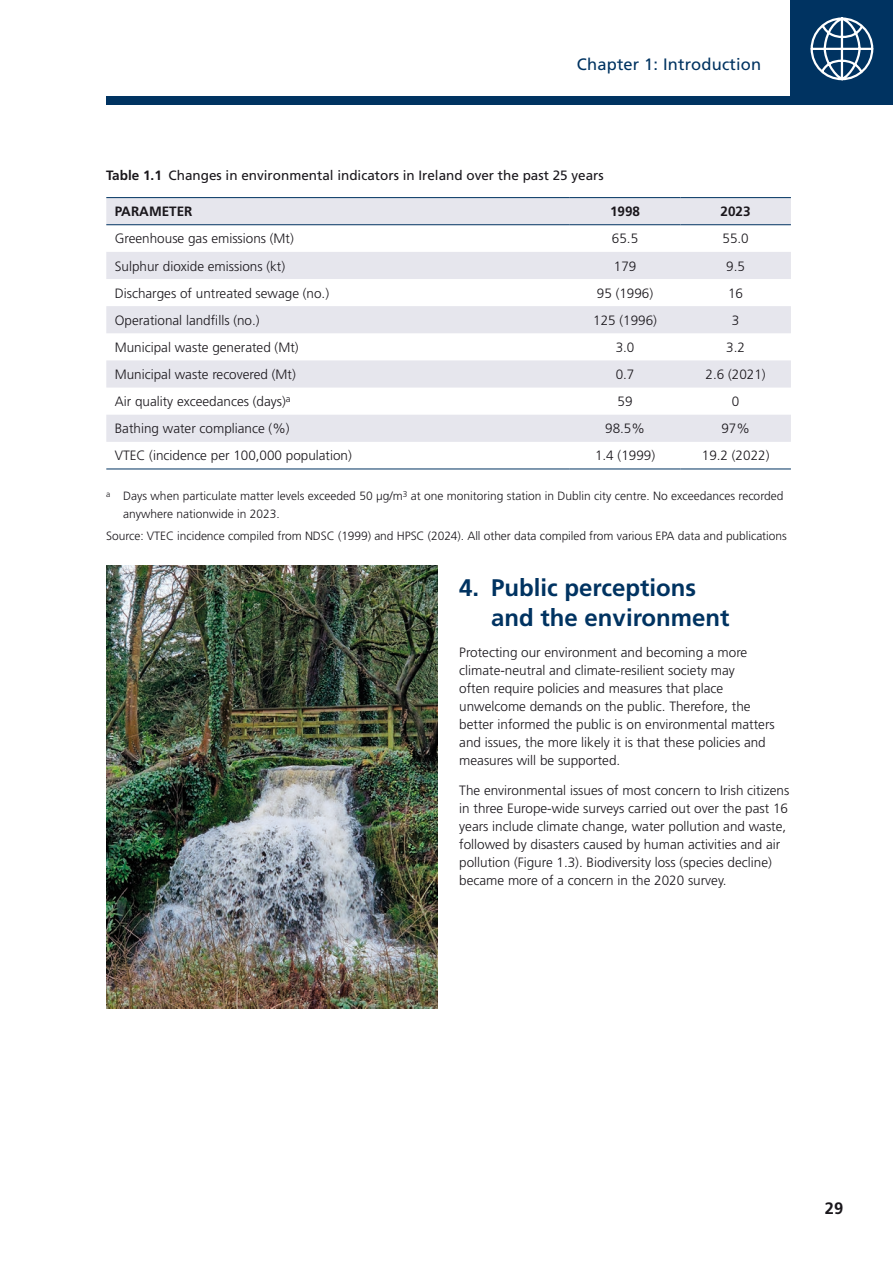
<style>
.page{position:relative;width:893px;height:1263px;background:#fff}
.page>*{position:absolute;margin:0;border:0;box-sizing:border-box;transform-origin:0 0}
.t1{font:700 24px/30px "Frutiger LT Std";color:#003361}
.t2{font:16.5px "Frutiger LT Std";letter-spacing:.01em;color:#003361}
.t3{font:700 16.5px "Frutiger LT Std";color:#1a171c}
.Body_0-0__3{font:300 13.5px/18px "Frutiger LT Std";color:#1a171c}
.Figure_Title{font:13.5px "Frutiger LT Std";color:#1a171c}
.Body_0-0__3-2{font:700 13.5px "Frutiger LT Std";color:#1a171c}
.Source__1{font:300 12px/18px "Frutiger LT Std";color:#1a171c}
.Source__6{font:300 12px "Frutiger LT Std";letter-spacing:-.005em;color:#1a171c}
.s1{font-weight:700}
</style>
<div class="page">
<div style="left:106px;top:96px;width:787px;height:9px;background:#003361"></div>
<div style="left:791px;top:0;width:102px;height:98px;background:#003361"></div>
<svg style="left:810px;top:17px;width:64px;height:64px"></svg>
<svg style="left:106px;top:198px;width:685px;height:244px;fill:#e6e6ed"></svg>
<hr style="left:106px;top:197px;width:464px;height:1px;background:#003361">
<hr style="left:570px;top:197px;width:110px;height:1px;background:#003361">
<hr style="left:680px;top:197px;width:111px;height:1px;background:#003361">
<hr style="left:106px;top:224px;width:464px;height:1px;background:#003361">
<hr style="left:570px;top:224px;width:110px;height:1px;background:#003361">
<hr style="left:680px;top:224px;width:111px;height:1px;background:#003361">
<hr style="left:106px;top:469px;width:464px;height:1px;background:#003361">
<hr style="left:570px;top:469px;width:110px;height:1px;background:#003361">
<hr style="left:680px;top:469px;width:111px;height:1px;background:#003361">
<img style="left:106px;top:566px;width:332px;height:442px">
<p class="t2" style="left:577px;top:54px;width:186px">Chapter 1: Introduction</p>
<p class="Figure_Title" style="left:106px;top:168px;width:499px"><span class="s1">Table 1.1</span> Changes in environmental indicators in Ireland over the past 25 years</p>
<p class="Body_0-0__3-2" style="left:115px;top:204px;width:79px">PARAMETER</p>
<p class="Body_0-0__3-2" style="left:610px;top:204px;width:32px">1998</p>
<p class="Body_0-0__3-2" style="left:721px;top:204px;width:32px">2023</p>
<p class="Body_0-0__3" style="left:115px;top:230px;width:181px">Greenhouse gas emissions (Mt)</p>
<p class="Body_0-0__3" style="left:612px;top:230px;width:28px">65.5</p>
<p class="Body_0-0__3" style="left:722px;top:230px;width:28px">55.0</p>
<p class="Body_0-0__3" style="left:115px;top:257px;width:172px">Sulphur dioxide emissions (kt)</p>
<p class="Body_0-0__3" style="left:614px;top:257px;width:24px">179</p>
<p class="Body_0-0__3" style="left:726px;top:257px;width:20px">9.5</p>
<p class="Body_0-0__3" style="left:115px;top:284px;width:216px">Discharges of untreated sewage (no.)</p>
<p class="Body_0-0__3" style="left:597px;top:284px;width:58px">95 (1996)</p>
<p class="Body_0-0__3" style="left:728px;top:284px;width:17px">16</p>
<p class="Body_0-0__3" style="left:115px;top:311px;width:146px">Operational landfills (no.)</p>
<p class="Body_0-0__3" style="left:593px;top:311px;width:65px">125 (1996)</p>
<p class="Body_0-0__3" style="left:732px;top:311px;width:9px">3</p>
<p class="Body_0-0__3" style="left:115px;top:338px;width:185px">Municipal waste generated (Mt)</p>
<p class="Body_0-0__3" style="left:616px;top:338px;width:20px">3.0</p>
<p class="Body_0-0__3" style="left:726px;top:338px;width:20px">3.2</p>
<p class="Body_0-0__3" style="left:115px;top:366px;width:183px">Municipal waste recovered (Mt)</p>
<p class="Body_0-0__3" style="left:616px;top:366px;width:20px">0.7</p>
<p class="Body_0-0__3" style="left:706px;top:366px;width:62px">2.6 (2021)</p>
<p class="Body_0-0__3" style="left:115px;top:393px;width:177px">Air quality exceedances (days)<sup>a</sup></p>
<p class="Body_0-0__3" style="left:618px;top:393px;width:17px">59</p>
<p class="Body_0-0__3" style="left:732px;top:393px;width:9px">0</p>
<p class="Body_0-0__3" style="left:115px;top:420px;width:176px">Bathing water compliance (%)</p>
<p class="Body_0-0__3" style="left:605px;top:420px;width:41px">98.5%</p>
<p class="Body_0-0__3" style="left:721px;top:420px;width:30px">97%</p>
<p class="Body_0-0__3" style="left:115px;top:447px;width:239px">VTEC (incidence per 100,000 population)</p>
<p class="Body_0-0__3" style="left:595px;top:447px;width:62px">1.4 (1999)</p>
<p class="Body_0-0__3" style="left:702px;top:447px;width:69px">19.2 (2022)</p>
<p class="Source__1" style="left:123px;top:487px;width:662px;text-indent:-17px"><sup>a</sup> Days when particulate matter levels exceeded 50 μg/m<sup>3</sup> at one monitoring station in Dublin city centre. No exceedances recorded anywhere nationwide in 2023.</p>
<p class="Source__6" style="left:106px;top:529px;width:682px">Source: VTEC incidence compiled from NDSC (1999) and HPSC (2024). All other data compiled from various EPA data and publications</p>
<h1 class="t1" style="left:491px;top:573px;width:240px;text-indent:-32px">4. Public perceptions and the environment</h1>
<p class="Body_0-0__3" style="left:459px;top:643px;width:317px">Protecting our environment and becoming a more climate-neutral and climate-resilient society may<br>often require policies and measures that place unwelcome demands on the public. Therefore, the better informed the public is on environmental matters and issues, the more likely it is that these policies and measures will be supported.</p>
<p class="Body_0-0__3" style="left:459px;top:782px;width:332px">The environmental issues of most concern to Irish citizens in three Europe-wide surveys carried out over the past 16 years include climate change, water pollution and waste, followed by disasters caused by human activities and air pollution (Figure 1.3). Biodiversity loss (species decline) became more of a concern in the 2020 survey.</p>
<p class="t3" style="left:825px;top:1198px;width:20px">29</p>
</div>
